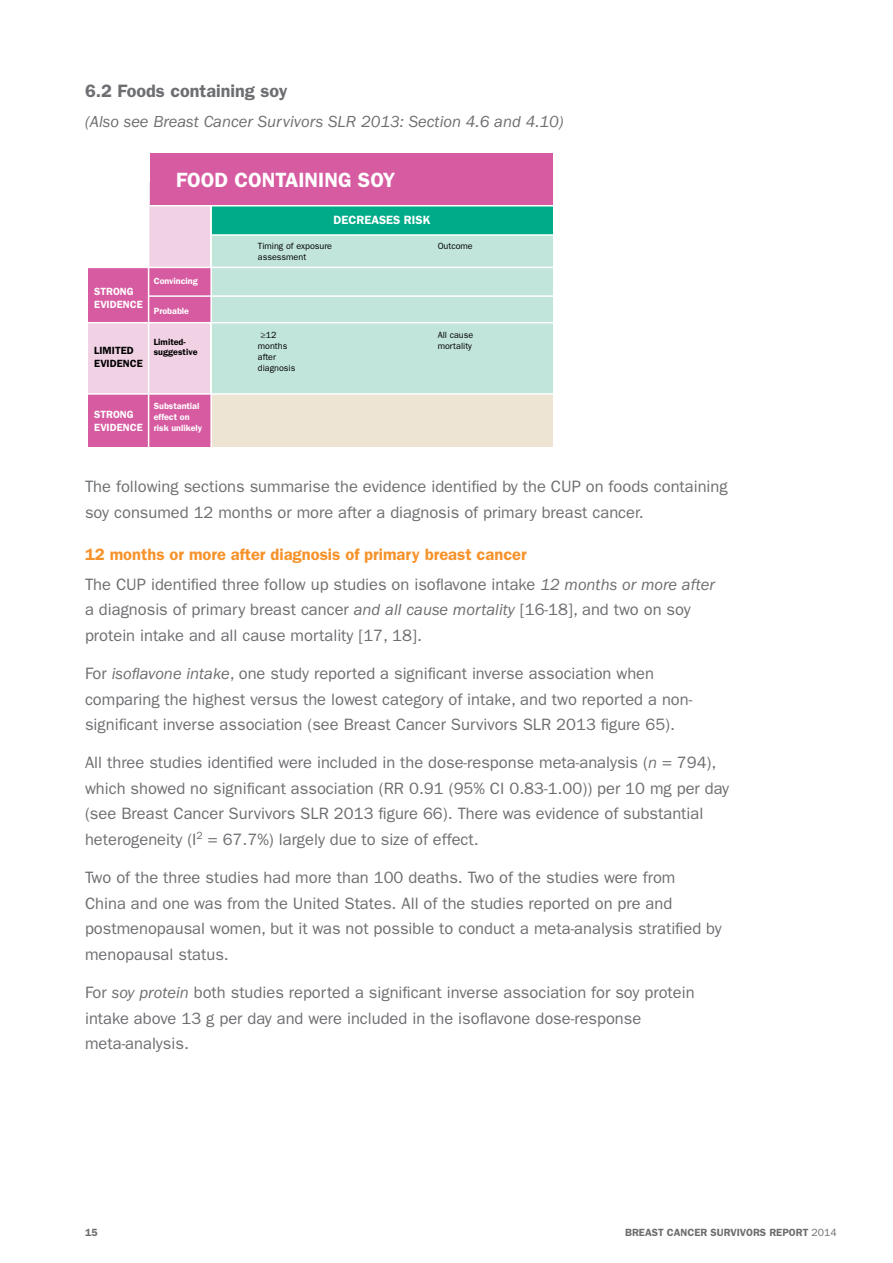
<style>
.page{position:relative;width:893px;height:1263px;background:#fff}
.page>*{position:absolute;margin:0;border:0;box-sizing:border-box;transform-origin:0 0}
.t1{font:600 20.7px "ITC Franklin Gothic Std";color:#fff}
.t2{font:600 18px "ITC Franklin Gothic Std";color:#6d6e71}
.t3{font:16.5px/25.5px "ITC Franklin Gothic Std";color:#6d6e71}
.t4{font:italic 16.5px "ITC Franklin Gothic Std";color:#6d6e71}
.t5{font:600 12px "ITC Franklin Gothic Std";color:#fff}
.t6{font:600 10.5px "ITC Franklin Gothic Std";color:#6d6e71}
.t7{font:600 10.5px/12.6px "ITC Franklin Gothic Std";color:#fff}
.t8{font:600 10.5px/12.6px "ITC Franklin Gothic Std";color:#000}
.t9{font:9px/10.8px "ITC Franklin Gothic Std";color:#000}
.t10{font:600 9px/10.8px "ITC Franklin Gothic Std";color:#fff}
.t11{font:600 9px/10.8px "ITC Franklin Gothic Std";color:#000}
.s1{font-weight:600;color:#f7922a}
.s2{font-style:italic}
.s3{font-weight:400}
</style>
<div class="page">
<div style="left:211px;top:205px;width:341px;height:30px;background:#00ab8a"></div>
<div style="left:150px;top:182px;width:60px;height:258px;background:#f1d1e4"></div>
<div style="left:150px;top:267px;width:61px;height:56px;background:#d75ba1"></div>
<div style="left:150px;top:395px;width:62px;height:52px;background:#d75ba1"></div>
<div style="left:88px;top:267px;width:60px;height:180px;background:#d75ba1"></div>
<div style="left:88px;top:323px;width:60px;height:71px;background:#f1d1e4"></div>
<div style="left:211px;top:235px;width:341px;height:177px;background:#c1e4db"></div>
<div style="left:211px;top:394px;width:341px;height:53px;background:#eee4d3"></div>
<hr style="left:85px;top:267px;width:471px;height:1px;background:#fff">
<hr style="left:211px;top:234px;width:345px;height:2px;background:#fff">
<hr style="left:149px;top:295px;width:408px;height:2px;background:#fff">
<hr style="left:86px;top:393px;width:472px;height:2px;background:#fff">
<hr style="left:81px;top:322px;width:472px;height:1px;background:#fff">
<hr style="left:210px;top:182px;width:2px;height:296px;background:#fff">
<div style="left:150px;top:153px;width:402px;height:53px;background:#d75ba1"></div>
<hr style="left:135px;top:205px;width:422px;height:1px;background:#fff">
<p class="t2" style="left:85px;top:81px;width:204px">6.2 Foods containing soy</p>
<p class="t4" style="left:85px;top:113px;width:480px">(Also see Breast Cancer Survivors SLR 2013: Section 4.6 and 4.10)</p>
<p class="t1" style="left:176px;top:167px;width:221px">FOOD CONTAINING SOY</p>
<p class="t5" style="left:334px;top:213px;width:98px">DECREASES RISK</p>
<p class="t7" style="left:94px;top:285px;width:50px">STRONG<br>EVIDENCE</p>
<p class="t8" style="left:94px;top:345px;width:50px">LIMITED<br>EVIDENCE</p>
<p class="t10" style="left:154px;top:276px;width:46px">Convincing</p>
<p class="t10" style="left:154px;top:306px;width:37px">Probable</p>
<p class="t11" style="left:154px;top:336px;width:45px">Limited&shy;suggestive</p>
<p class="t7" style="left:94px;top:408px;width:50px">STRONG<br>EVIDENCE</p>
<p class="t10" style="left:154px;top:401px;width:50px">Substantial effect on risk unlikely</p>
<p class="t9" style="left:258px;top:240px;width:76px">Timing of exposure assessment</p>
<p class="t9" style="left:438px;top:240px;width:37px">Outcome</p>
<p class="t9" style="left:258px;top:330px;width:39px;text-indent:3px">≥12 months after diagnosis</p>
<p class="t9" style="left:438px;top:330px;width:37px">All cause mortality</p>
<p class="t3" style="left:85px;top:474px;width:644px">The following sections summarise the evidence identified by the CUP on foods containing soy consumed 12 months or more after a diagnosis of primary breast cancer.</p>
<p class="t3" style="left:85px;top:540px;width:631px;line-height:29.7px"><span class="s1">12 months or more after diagnosis of primary breast cancer<br></span>The CUP identified three follow up studies on isoflavone intake <span class="s2">12 months or more after</span></p>
<p class="t3" style="left:85px;top:597px;width:607px">a diagnosis of primary breast cancer <span class="s2">and all cause mortality</span> [16-18], and two on soy protein intake and all cause mortality [17, 18].</p>
<p class="t3" style="left:85px;top:661px;width:609px">For <span class="s2">isoflavone intake</span>, one study reported a significant inverse association when comparing the highest versus the lowest category of intake, and two reported a non&shy;significant inverse association (see Breast Cancer Survivors SLR 2013 figure 65).</p>
<p class="t3" style="left:85px;top:750px;width:646px">All three studies identified were included in the dose-response meta-analysis (<span class="s2">n</span> = 794), which showed no significant association (RR 0.91 (95% CI 0.83-1.00)) per 10 mg per day (see Breast Cancer Survivors SLR 2013 figure 66). There was evidence of substantial heterogeneity (I<sup>2</sup> = 67.7%) largely due to size of effect.</p>
<p class="t3" style="left:85px;top:865px;width:638px">Two of the three studies had more than 100 deaths. Two of the studies were from<br>China and one was from the United States. All of the studies reported on pre and postmenopausal women, but it was not possible to conduct a meta-analysis stratified by menopausal status.</p>
<p class="t3" style="left:85px;top:980px;width:611px">For <span class="s2">soy protein</span> both studies reported a significant inverse association for soy protein intake above 13 g per day and were included in the isoflavone dose-response meta-analysis.</p>
<p class="t6" style="left:85px;top:1226px;width:14px">15</p>
<p class="t6" style="left:625px;top:1226px;width:213px">BREAST CANCER SURVIVORS REPORT <span class="s3">2014</span></p>
</div>
